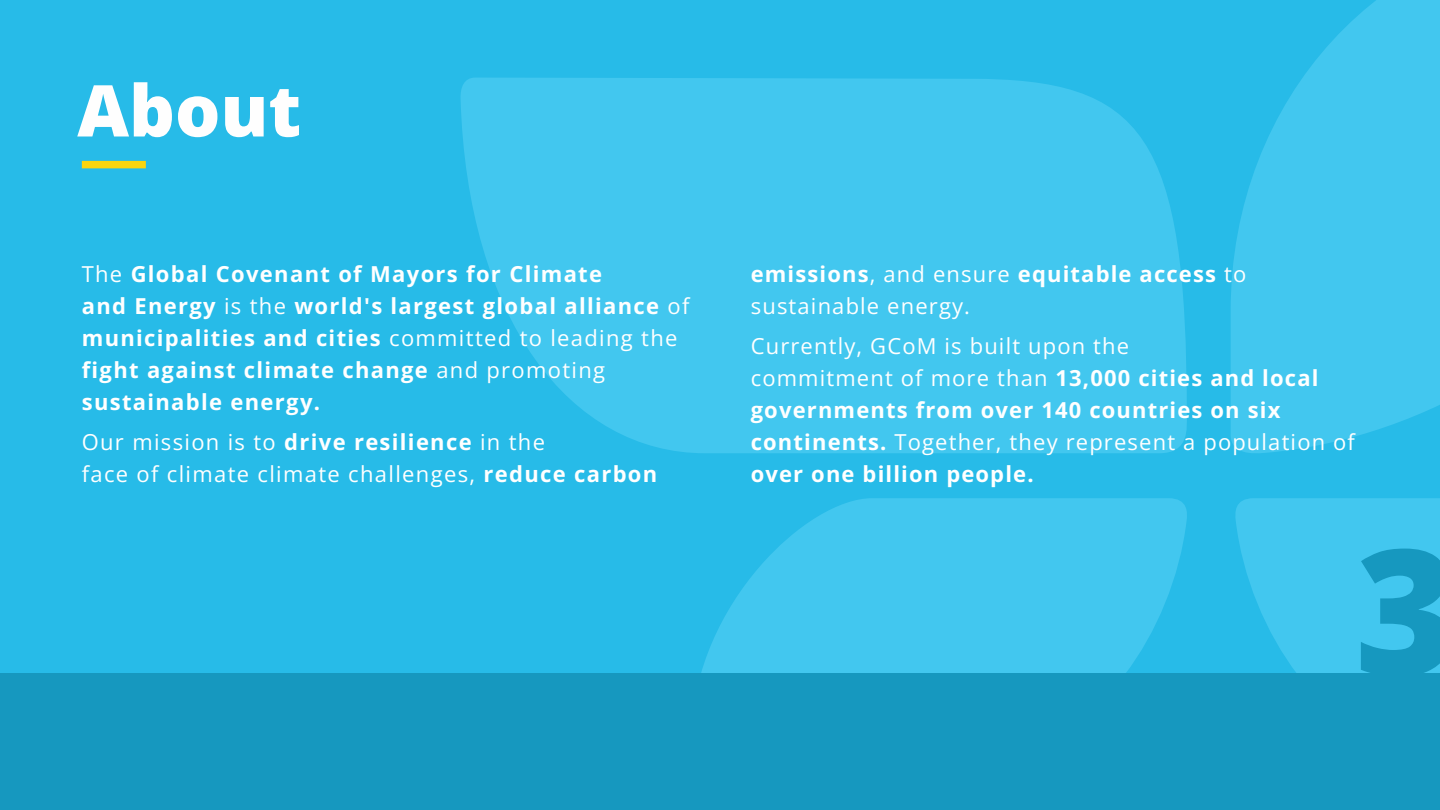
<style>
.page{position:relative;width:1440px;height:810px;background:#27bbe8}
.page>*{position:absolute;margin:0;border:0;box-sizing:border-box;transform-origin:0 0}
.t1{font:800 174.3px "Open Sans";color:#1698bf}
.t2{font:800 71.4px "Open Sans";color:#fefefe}
.t3{font:700 22px/32px "Open Sans";letter-spacing:.06em;color:#fff}
.t4{font:22px/32px "Open Sans";letter-spacing:.06em;color:#fff}
.s1{font-weight:400}
.s2{font-weight:700}
</style>
<div class="page">
<div style="left:82px;top:161px;width:64px;height:7px;background:#fad50f"></div>
<svg style="left:461px;top:78px;width:726px;height:375px;background:#3fc5ee"></svg>
<svg style="left:1231px;top:0;width:209px;height:453px;fill:#42c7ef"></svg>
<svg style="left:1235px;top:498px;width:205px;height:175px;background:#3fc5ee"></svg>
<svg style="left:701px;top:498px;width:486px;height:175px;fill:#42c7ef"></svg>
<div style="left:0;top:673px;width:1440px;height:137px;background:#1698bf"></div>
<p class="t2" style="left:77px;top:60px;width:225px">About</p>
<p class="t3" style="left:82px;top:257px;width:522px"><span class="s1">The</span> Global Covenant of Mayors for Climate</p>
<p class="t3" style="left:82px;top:289px;width:609px">and Energy <span class="s1">is the</span> world's largest global alliance <span class="s1">of </span>municipalities and cities <span class="s1">committed to leading the </span>fight against climate change <span class="s1">and promoting </span>sustainable energy.</p>
<p class="t4" style="left:82px;top:426px;width:465px">Our mission is to <span class="s2">drive resilience</span> in the</p>
<h1 class="t4" style="left:82px;top:458px;width:577px">face of climate climate challenges, <span class="s2">reduce carbon</span></h1>
<p class="t4" style="left:751px;top:257px;width:497px"><span class="s2">emissions</span>, and ensure <span class="s2">equitable access</span> to sustainable energy.</p>
<p class="t4" style="left:751px;top:330px;width:380px">Currently, GCoM is built upon the</p>
<p class="t3" style="left:751px;top:362px;width:606px"><span class="s1">commitment of more than</span> 13,000 cities and local governments from over 140 countries on six continents. <span class="s1">Together, they represent a population of </span>over one billion people.</p>
<p class="t1" style="left:1355px;top:489px;width:103px">3</p>
</div>
